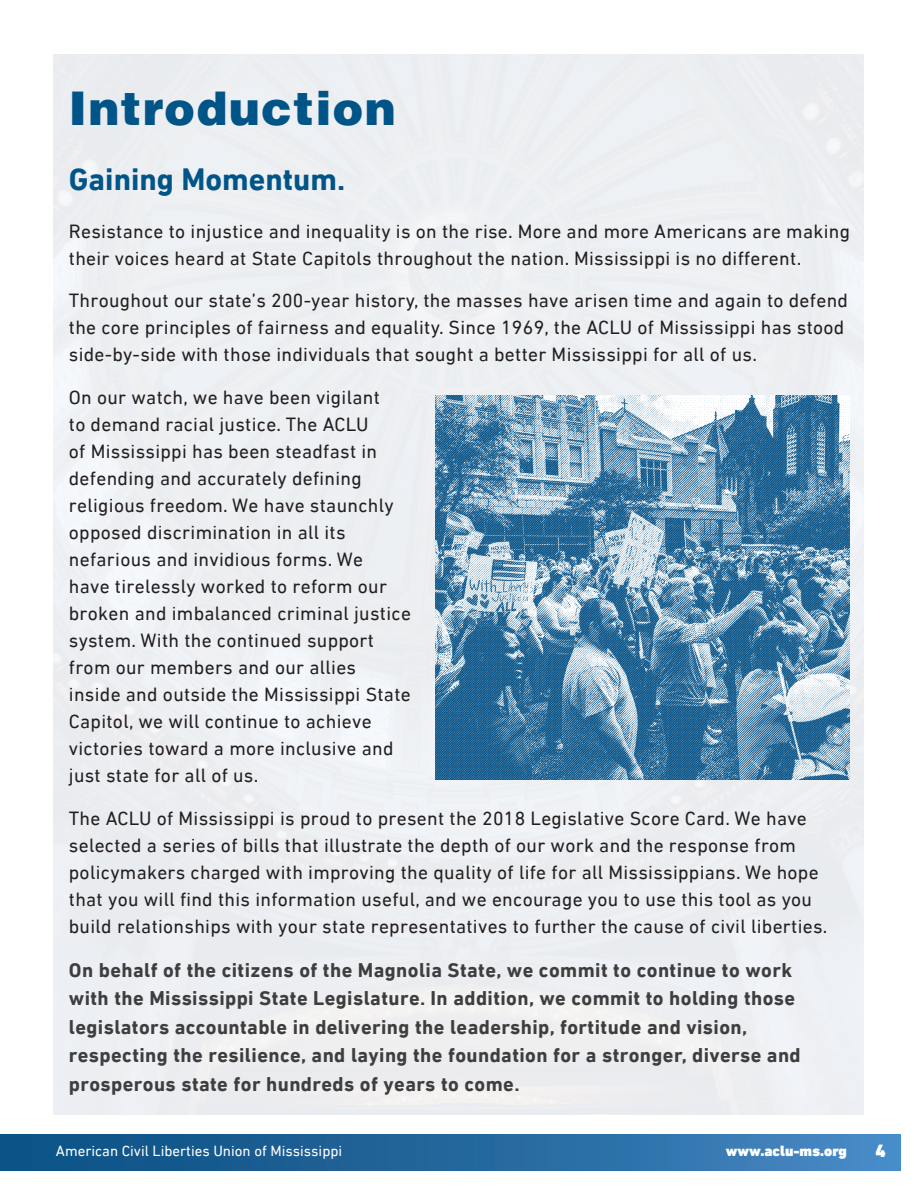
<style>
.page{position:relative;width:918px;height:1188px;background:#fff}
.page>*{position:absolute;margin:0;border:0;box-sizing:border-box;transform-origin:0 0}
.t1{font:900 46.5px "Helvetica LT Pro";letter-spacing:.03em;color:#005487}
.Last_Bullet{font:700 31.5px "DIN Next LT Pro";color:#005487}
.t2{font:700 20.25px/28.5px "DIN Next LT Pro";letter-spacing:.02em;color:#3e3e3f}
.t3{font:19.5px/27px "DIN Next LT Pro";letter-spacing:.015em;color:#231f20}
.t4{font:900 18px "DIN Next LT Pro";color:#fff}
.t5{font:15px "DIN Next LT Pro";color:#fff}
.t6{font:900 15px "DIN Next LT Pro";color:#fff}
</style>
<div class="page">
<div style="left:0;top:1134px;width:900px;height:37px;background:linear-gradient(to right,#074d7f,#4587c2)"></div>
<div style="left:53px;top:54px;width:811px;height:1061px;background:#edeff2"></div>
<img style="left:435px;top:396px;width:415px;height:384px">
<h1 class="t1" style="left:69px;top:78px;width:329px">Introduction</h1>
<p class="Last_Bullet" style="left:69px;top:160px;width:278px">Gaining Momentum.</p>
<p class="t3" style="left:69px;top:217px;width:783px">Resistance to injustice and inequality is on the rise. More and more Americans are making their voices heard at State Capitols throughout the nation. Mississippi is no different.</p>
<p class="t3" style="left:69px;top:287px;width:781px">Throughout our state’s 200-year history, the masses have arisen time and again to defend the core principles of fairness and equality. Since 1969, the ACLU of Mississippi has stood side-by-side with those individuals that sought a better Mississippi for all of us.</p>
<p class="t3" style="left:69px;top:384px;width:344px">On our watch, we have been vigilant<br>to demand racial justice. The ACLU<br>of Mississippi has been steadfast in defending and accurately defining religious freedom. We have staunchly opposed discrimination in all its nefarious and invidious forms. We<br>have tirelessly worked to reform our broken and imbalanced criminal justice system. With the continued support from our members and our allies inside and outside the Mississippi State Capitol, we will continue to achieve victories toward a more inclusive and just state for all of us.</p>
<p class="t3" style="left:69px;top:804px;width:757px">The ACLU of Mississippi is proud to present the 2018 Legislative Score Card. We have selected a series of bills that illustrate the depth of our work and the response from policymakers charged with improving the quality of life for all Mississippians. We hope that you will find this information useful, and we encourage you to use this tool as you build relationships with your state representatives to further the cause of civil liberties.</p>
<p class="t2" style="left:69px;top:956px;width:733px">On behalf of the citizens of the Magnolia State, we commit to continue to work with the Mississippi State Legislature. In addition, we commit to holding those legislators accountable in delivering the leadership, fortitude and vision, respecting the resilience, and laying the foundation for a stronger, diverse and prosperous state for hundreds of years to come.</p>
<p class="t5" style="left:56px;top:1142px;width:288px">American Civil Liberties Union of Mississippi</p>
<p class="t6" style="left:726px;top:1142px;width:123px">www.aclu-ms.org</p>
<p class="t4" style="left:876px;top:1140px;width:12px">4</p>
</div>
